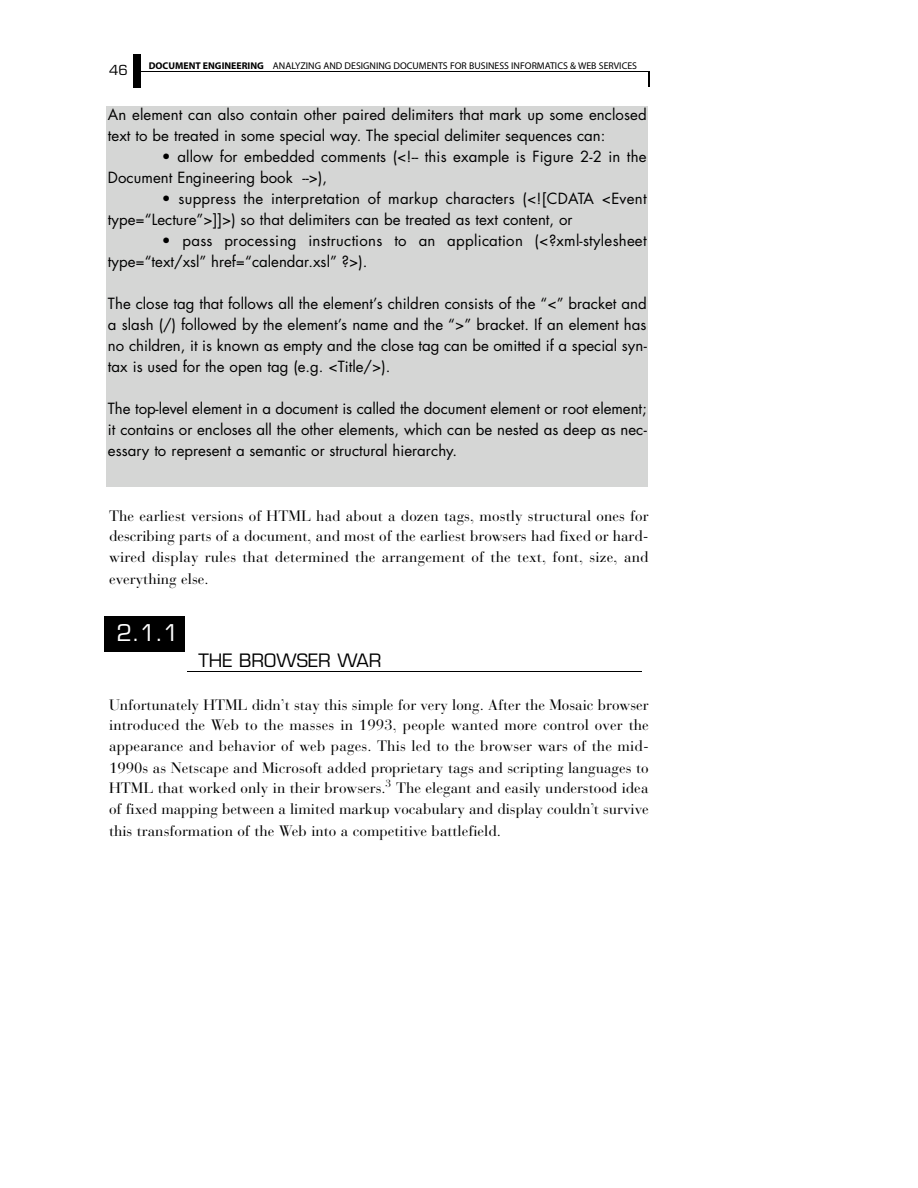
<style>
.page{position:relative;width:918px;height:1188px;background:#fff}
.page>*{position:absolute;margin:0;border:0;box-sizing:border-box;transform-origin:0 0}
.t1{font:22.5px "Eurostile";color:#fff}
.t2{font:18px "Eurostile";color:#000}
.t3{font:15px/21px "Futura";color:#000}
.t4{font:15px/21px "Bauer Bodoni";color:#000;text-align:justify}
.t5{font:13.5px "Eurostile";color:#000}
.t6{font:9.75px "Myriad";color:#000}
.s1{font-weight:700}
</style>
<div class="page">
<div style="left:134px;top:54px;width:7px;height:33px;background:#000"></div>
<hr style="left:136px;top:71px;width:513px;height:1px;background:#000">
<svg style="left:648px;top:72px;width:1px;height:15px"></svg>
<div style="left:104px;top:616px;width:81px;height:36px;background:#000"></div>
<hr style="left:188px;top:671px;width:454px;height:1px;background:#000">
<div style="left:107px;top:106px;width:541px;height:381px;background:#d5d6d5"></div>
<p class="t5" style="left:109px;top:64px;width:20px">46</p>
<p class="t6" style="left:149px;top:62px;width:490px"><span class="s1">DOCUMENT ENGINEERING</span> ANALYZING AND DESIGNING DOCUMENTS FOR BUSINESS INFORMATICS &amp; WEB SERVICES</p>
<p class="t3" style="left:108px;top:105px;width:540px">An element can also contain other paired delimiters that mark up some enclosed text to be treated in some special way. The special delimiter sequences can:</p>
<p class="t3" style="left:108px;top:147px;width:540px;text-indent:54px">• allow for embedded comments (&lt;!-- this example is Figure 2-2 in the<br>Document Engineering book --&gt;),</p>
<p class="t3" style="left:108px;top:189px;width:540px;text-indent:54px">• suppress the interpretation of markup characters (&lt;![CDATA &lt;Event type=“Lecture”&gt;]]&gt;) so that delimiters can be treated as text content, or</p>
<p class="t3" style="left:108px;top:231px;width:540px;text-indent:54px">• pass processing instructions to an application (&lt;?xml-stylesheet type=“text/xsl” href=“calendar.xsl” ?&gt;).</p>
<p class="t3" style="left:108px;top:294px;width:540px;text-align:justify">The close tag that follows all the element’s children consists of the “&lt;” bracket and a slash (/) followed by the element’s name and the “&gt;” bracket. If an element has no children, it is known as empty and the close tag can be omitted if a special syn&shy;tax is used for the open tag (e.g. &lt;Title/&gt;).</p>
<p class="t3" style="left:108px;top:399px;width:540px;text-align:justify">The top-level element in a document is called the document element or root element; it contains or encloses all the other elements, which can be nested as deep as nec&shy;essary to represent a semantic or structural hierarchy.</p>
<p class="t4" style="left:109px;top:507px;width:541px">The earliest versions of HTML had about a dozen tags, mostly structural ones for describing parts of a document, and most of the earliest browsers had fixed or hard&shy;wired display rules that determined the arrangement of the text, font, size, and everything else.</p>
<h1 class="t1" style="left:117px;top:624px;width:64px">2.1.1</h1>
<p class="t2" style="left:198px;top:654px;width:184px">THE BROWSER WAR</p>
<p class="t4" style="left:109px;top:696px;width:541px">Unfortunately HTML didn’t stay this simple for very long. After the Mosaic browser introduced the Web to the masses in 1993, people wanted more control over the appearance and behavior of web pages. This led to the browser wars of the mid-1990s as Netscape and Microsoft added proprietary tags and scripting languages to HTML that worked only in their browsers.<sup>3</sup> The elegant and easily understood idea of fixed mapping between a limited markup vocabulary and display couldn’t survive this transformation of the Web into a competitive battlefield.</p>
</div>
